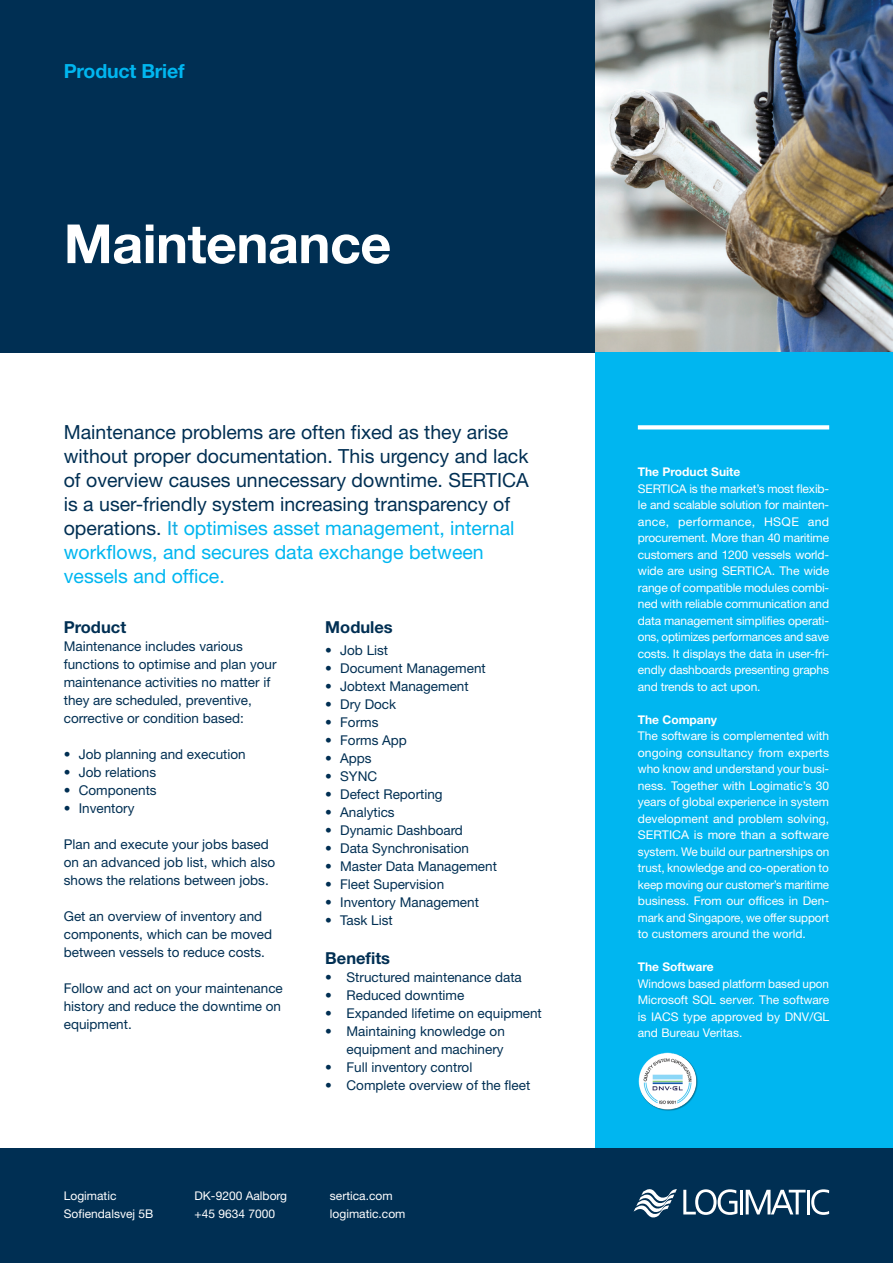
<style>
.page{position:relative;width:893px;height:1263px;background:#fff}
.page>*{position:absolute;margin:0;border:0;box-sizing:border-box;transform-origin:0 0}
.Sertica_Overskrift{font:700 54px "Helvetica Neue LT Std";letter-spacing:-.01em;color:#fff}
.Sertica_Brødtekst{font:19.5px/24px "Helvetica Neue LT Std";color:#002f53}
.Logimatic_Overskrift{font:700 19.5px "Helvetica Neue LT Std";letter-spacing:-.01em;color:#00b6f0}
.Logimatic_Brødtekst{font:700 16.5px "Helvetica Neue LT Std";color:#002f53}
.Sertica_Brødtekst-2{font:13.5px/18px "Helvetica Neue LT Std";color:#002f53}
.Logimatic_Brødtekst-2{font:13.5px/18px "Helvetica Neue LT Std";color:#002f53}
.Logimatic_Infotekst{font:12px/16.5px "Helvetica Neue LT Std";color:#fff;text-align:justify}
.Sertica_Overskrift-2{font:12px/16.5px "Helvetica Neue LT Std";letter-spacing:-.01em;color:#fff;text-align:justify}
.Logimatic_Infotekst-2{font:700 12px "Helvetica Neue LT Std";color:#fff}
.s1{color:#13ace3}
.s2{color:#00b6f0}
</style>
<div class="page">
<div style="left:0;top:0;width:600px;height:353px;background:#002f53"></div>
<img style="left:595px;top:0;width:298px;height:353px">
<div style="left:595px;top:353px;width:298px;height:910px;background:#00b6f0"></div>
<div style="left:0;top:1148px;width:893px;height:115px;background:#002f53"></div>
<svg style="left:683px;top:1189px;width:54px;height:26px"></svg>
<hr style="left:740px;top:1190px;width:3px;height:24px;background:#fff">
<svg style="left:746px;top:1189px;width:83px;height:26px"></svg>
<svg style="left:634px;top:1189px;width:43px;height:29px"></svg>
<svg style="left:638px;top:425px;width:191px;height:4px"></svg>
<img style="left:638px;top:1052px;width:60px;height:59px">
<p class="Logimatic_Overskrift" style="left:64px;top:59px;width:122px">Product Brief</p>
<p class="Sertica_Overskrift" style="left:64px;top:210px;width:329px">Maintenance</p>
<p class="Sertica_Brødtekst" style="left:64px;top:420px;width:446px">Maintenance problems are often fixed as they arise</p>
<p class="Sertica_Brødtekst" style="left:64px;top:444px;width:467px">without proper documentation. This urgency and lack of overview causes unnecessary downtime. SERTICA is a user-friendly system increasing transparency of operations. <span class="s1">It</span> <span class="s2">optimises asset management, internal workflows, and secures data exchange between vessels and office.</span></p>
<p class="Logimatic_Brødtekst" style="left:64px;top:616px;width:64px">Product</p>
<p class="Sertica_Brødtekst-2" style="left:64px;top:637px;width:214px">Maintenance includes various functions to optimise and plan your maintenance activities no matter if they are scheduled, preventive, corrective or condition based:</p>
<p class="Sertica_Brødtekst-2" style="left:64px;top:745px;width:183px">• Job planning and execution</p>
<p class="Sertica_Brødtekst-2" style="left:64px;top:763px;width:94px">• Job relations</p>
<p class="Sertica_Brødtekst-2" style="left:64px;top:781px;width:94px">• Components</p>
<p class="Sertica_Brødtekst-2" style="left:64px;top:799px;width:72px">• Inventory</p>
<p class="Logimatic_Brødtekst-2" style="left:64px;top:835px;width:213px">Plan and execute your jobs based on an advanced job list, which also shows the relations between jobs.</p>
<p class="Logimatic_Brødtekst-2" style="left:64px;top:907px;width:210px">Get an overview of inventory and components, which can be moved between vessels to reduce costs.</p>
<p class="Logimatic_Brødtekst-2" style="left:64px;top:979px;width:221px">Follow and act on your maintenance history and reduce the downtime on equipment.</p>
<p class="Logimatic_Brødtekst" style="left:325px;top:616px;width:69px">Modules</p>
<p class="Sertica_Brødtekst-2" style="left:325px;top:641px;width:64px">• Job List</p>
<p class="Sertica_Brødtekst-2" style="left:325px;top:659px;width:162px">• Document Management</p>
<p class="Sertica_Brødtekst-2" style="left:325px;top:677px;width:145px">• Jobtext Management</p>
<p class="Sertica_Brødtekst-2" style="left:325px;top:695px;width:72px">• Dry Dock</p>
<p class="Sertica_Brødtekst-2" style="left:325px;top:713px;width:55px">• Forms</p>
<p class="Sertica_Brødtekst-2" style="left:325px;top:731px;width:83px">• Forms App</p>
<p class="Sertica_Brødtekst-2" style="left:325px;top:749px;width:48px">• Apps</p>
<p class="Sertica_Brødtekst-2" style="left:325px;top:767px;width:53px">• SYNC</p>
<p class="Sertica_Brødtekst-2" style="left:325px;top:785px;width:119px">• Defect Reporting</p>
<p class="Sertica_Brødtekst-2" style="left:325px;top:803px;width:71px">• Analytics</p>
<p class="Sertica_Brødtekst-2" style="left:325px;top:821px;width:139px">• Dynamic Dashboard</p>
<p class="Sertica_Brødtekst-2" style="left:325px;top:839px;width:145px">• Data Synchronisation</p>
<p class="Sertica_Brødtekst-2" style="left:325px;top:857px;width:173px">• Master Data Management</p>
<p class="Sertica_Brødtekst-2" style="left:325px;top:875px;width:120px">• Fleet Supervision</p>
<p class="Sertica_Brødtekst-2" style="left:325px;top:893px;width:155px">• Inventory Management</p>
<p class="Sertica_Brødtekst-2" style="left:325px;top:911px;width:69px">• Task List</p>
<p class="Logimatic_Brødtekst" style="left:325px;top:948px;width:66px">Benefits</p>
<p class="Sertica_Brødtekst-2" style="left:325px;top:968px;width:198px">• Structured maintenance data</p>
<p class="Sertica_Brødtekst-2" style="left:325px;top:986px;width:141px">• Reduced downtime</p>
<p class="Sertica_Brødtekst-2" style="left:325px;top:1004px;width:218px">• Expanded lifetime on equipment</p>
<p class="Sertica_Brødtekst-2" style="left:325px;top:1022px;width:181px">• Maintaining knowledge on</p>
<p class="Sertica_Brødtekst-2" style="left:347px;top:1040px;width:159px">equipment and machinery</p>
<p class="Sertica_Brødtekst-2" style="left:325px;top:1058px;width:149px">• Full inventory control</p>
<p class="Sertica_Brødtekst-2" style="left:325px;top:1076px;width:207px">• Complete overview of the fleet</p>
<p class="Logimatic_Infotekst" style="left:64px;top:1188px;width:54px">Logimatic</p>
<p class="Logimatic_Infotekst" style="left:64px;top:1206px;width:91px">Sofiendalsvej 5B</p>
<p class="Logimatic_Infotekst" style="left:195px;top:1188px;width:94px">DK-9200 Aalborg</p>
<p class="Logimatic_Infotekst" style="left:195px;top:1206px;width:82px">+45 9634 7000</p>
<p class="Logimatic_Infotekst" style="left:330px;top:1188px;width:64px">sertica.com</p>
<p class="Logimatic_Infotekst" style="left:330px;top:1206px;width:77px">logimatic.com</p>
<p class="Logimatic_Infotekst-2" style="left:638px;top:465px;width:104px">The Product Suite</p>
<p class="Logimatic_Infotekst" style="left:638px;top:480px;width:193px">SERTICA is the market’s most flexib&shy;le and scalable solution for mainten&shy;ance, performance, HSQE and procurement. More than 40 maritime customers and 1200 vessels world&shy;wide are using SERTICA. The wide range of compatible modules combi&shy;ned with reliable communication and data management simplifies operati&shy;ons, optimizes performances and save costs. It displays the data in user-fri&shy;endly dashboards presenting graphs and trends to act upon.</p>
<p class="Logimatic_Infotekst-2" style="left:638px;top:712px;width:81px">The Company</p>
<p class="Sertica_Overskrift-2" style="left:638px;top:728px;width:193px">The software is complemented with ongoing consultancy from experts who know and understand your busi&shy;ness. Together with Logimatic’s 30 years of global experience in system development and problem solving, SERTICA is more than a software system. We build our partnerships on trust, knowledge and co-operation to keep moving our customer’s maritime business. From our offices in Den&shy;mark and Singapore, we offer support to customers around the world.</p>
<p class="Logimatic_Infotekst-2" style="left:638px;top:960px;width:78px">The Software</p>
<p class="Logimatic_Infotekst" style="left:638px;top:975px;width:193px">Windows based platform based upon Microsoft SQL server. The software is IACS type approved by DNV/GL and Bureau Veritas.</p>
</div>
